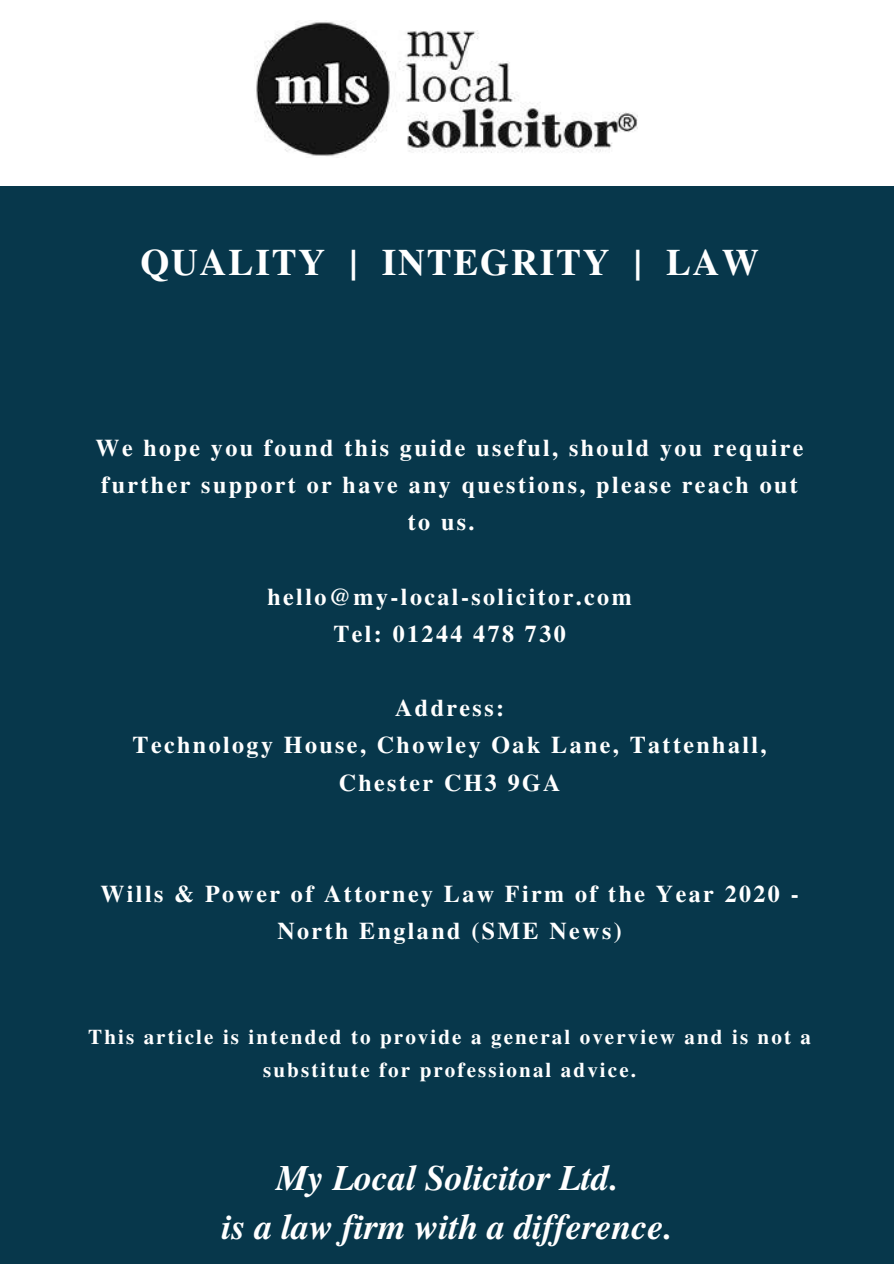
<style>
.page{position:relative;width:894px;height:1264px;background:#fff}
.page>*{position:absolute;margin:0;border:0;box-sizing:border-box;transform-origin:0 0}
.t1{font:700 37.2px "Te X Gyre Termes";letter-spacing:.05em;color:#fff}
.t2{font:italic 700 35.85px/49.8px "Te X Gyre Termes";color:#fff;text-align:center}
.t3{font:700 24px/37.2px "Te X Gyre Termes";letter-spacing:.1em;color:#fff;text-align:center}
.t4{font:700 21px/32.7px "Te X Gyre Termes";letter-spacing:.1em;color:#fff;text-align:center}
</style>
<div class="page">
<div style="left:0;top:0;width:893px;height:1263px;background:#07374b"></div>
<div style="left:0;top:0;width:893px;height:186px;background:#fff"></div>
<img style="left:254px;top:22px;width:383px;height:134px">
<h1 class="t1" style="left:140px;top:233px;width:620px">QUALITY | INTEGRITY | LAW</h1>
<p class="t3" style="left:95px;top:428px;width:709px">We hope you found this guide useful, should you require</p>
<p class="t3" style="left:101px;top:465px;width:698px">further support or have any questions, please reach out</p>
<p class="t3" style="left:407px;top:502px;width:68px">to us.</p>
<p class="t3" style="left:267px;top:577px;width:365px">hello@my-local-solicitor.com<br>Tel: 01244 478 730</p>
<p class="t3" style="left:132px;top:688px;width:635px">Address:<br>Technology House, Chowley Oak Lane, Tattenhall,<br>Chester CH3 9GA</p>
<p class="t3" style="left:100px;top:874px;width:699px">Wills &amp; Power of Attorney Law Firm of the Year 2020 -<br>North England (SME News)</p>
<p class="t4" style="left:88px;top:1019px;width:724px">This article is intended to provide a general overview and is not a substitute for professional advice.</p>
<h2 class="t2" style="left:222px;top:1150px;width:452px">My Local Solicitor Ltd.<br>is a law firm with a difference.</h2>
</div>
